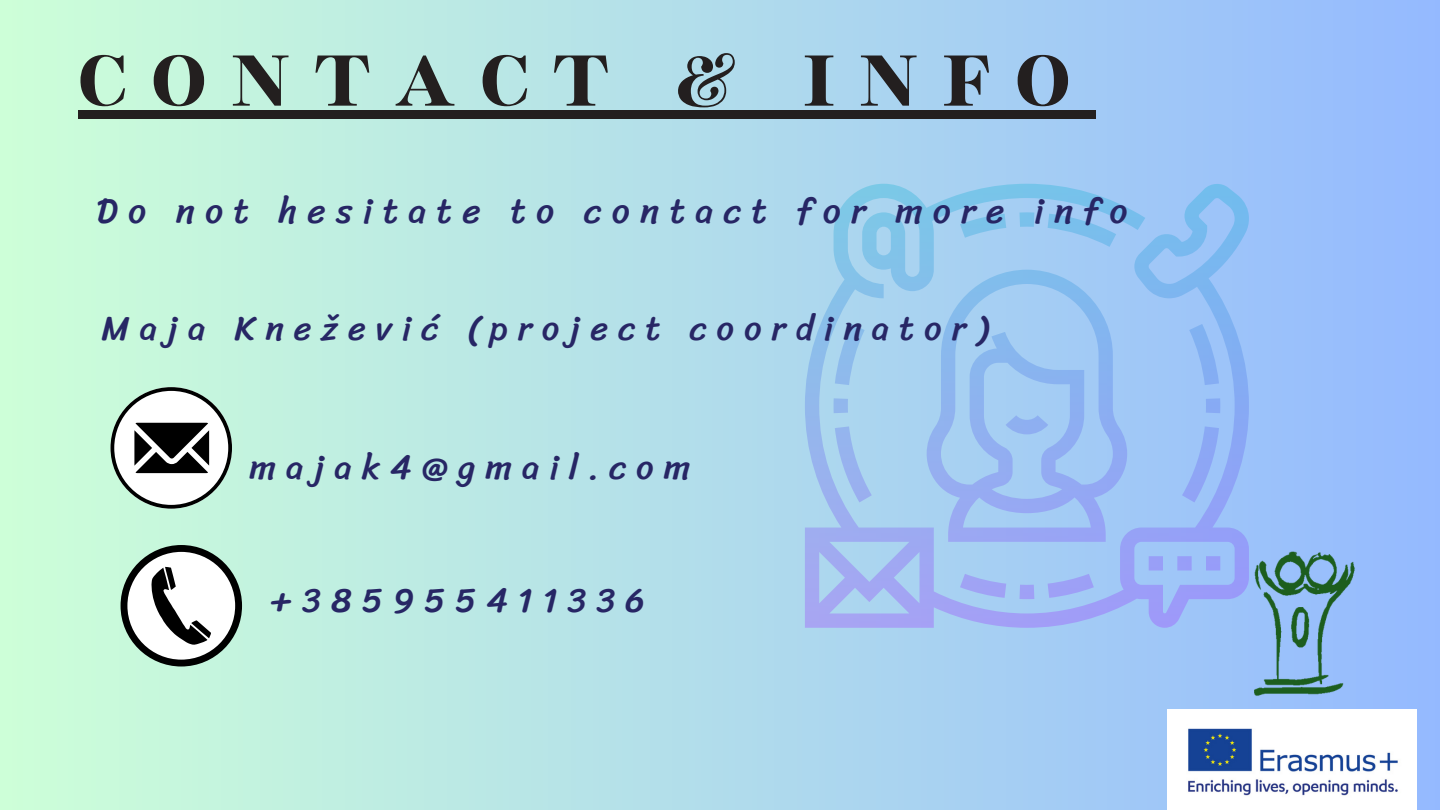
<style>
.page{position:relative;width:1440px;height:810px;background:#fff}
.page>*{position:absolute;margin:0;border:0;box-sizing:border-box;transform-origin:0 0}
.t1{font:700 88.6px "Binggo Wood Display";letter-spacing:.285em;color:#231f1f}
.t2{font:35.6px "Sriracha";letter-spacing:.285em;color:#272665}
.t3{font:34.6px "Sriracha";letter-spacing:.285em;color:#272665}
</style>
<div class="page">
<div style="left:0;top:0;width:1440px;height:810px;background:linear-gradient(to right,#cdfed7,#94b9fe)"></div>
<img style="left:1167px;top:709px;width:249px;height:101px">
<img style="left:1250px;top:545px;width:108px;height:155px">
<div style="left:121px;top:545px;width:121px;height:122px;background:#000;border-radius:50%"></div>
<div style="left:127px;top:552px;width:108px;height:108px;background:#fff;border-radius:50%"></div>
<svg style="left:151px;top:567px;width:60px;height:78px"></svg>
<svg style="left:111px;top:387px;width:121px;height:122px"></svg>
<svg style="left:805px;top:182px;width:444px;height:446px;background:#9dc3f2"></svg>
<div style="left:78px;top:110px;width:1018px;height:8px;background:#231f1f"></div>
<h1 class="t1" style="left:78px;top:36px;width:994px">CONTACT &amp; INFO</h1>
<p class="t2" style="left:97px;top:190px;width:1033px">Do not hesitate to contact for more info</p>
<p class="t3" style="left:102px;top:308px;width:888px">Maja Knežević (project coordinator)</p>
<p class="t3" style="left:250px;top:447px;width:442px">majak4@gmail.com</p>
<p class="t3" style="left:271px;top:580px;width:375px">+385955411336</p>
</div>
